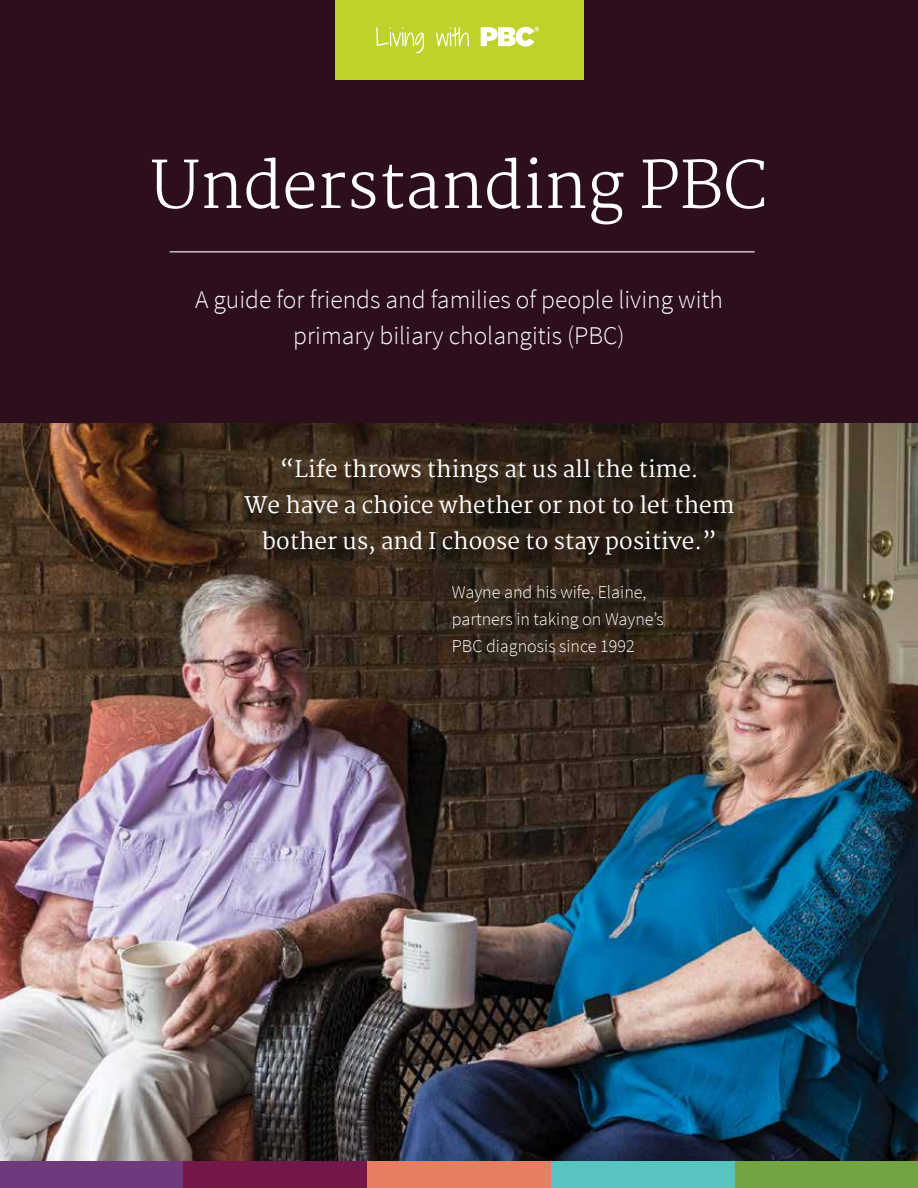
<style>
.page{position:relative;width:918px;height:1188px;background:#fff}
.page>*{position:absolute;margin:0;border:0;box-sizing:border-box;transform-origin:0 0}
.t1{font:300 63.75px "Martel";color:#fff}
.t2{font:300 25.5px/36px "Source Sans Pro";color:#fff;text-align:center}
.t3{font:22.5px/36px "Martel";color:#fff;text-align:center}
.t4{font:300 18px/27px "Source Sans Pro";color:#fff}
</style>
<div class="page">
<div style="left:0;top:1161px;width:184px;height:27px;background:#6f397e"></div>
<div style="left:184px;top:1161px;width:183px;height:27px;background:#731748"></div>
<div style="left:367px;top:1161px;width:184px;height:27px;background:#e87e61"></div>
<div style="left:734px;top:1161px;width:184px;height:27px;background:#72a441"></div>
<div style="left:551px;top:1161px;width:183px;height:27px;background:#57c4c0"></div>
<div style="left:0;top:0;width:918px;height:424px;background:#2c0e1d"></div>
<img style="left:0;top:424px;width:918px;height:737px">
<div style="left:248px;top:461px;width:504px;height:113px;background:#000;opacity:.75"></div>
<div style="left:335px;top:0;width:248px;height:80px;background:#bfd22b"></div>
<svg style="left:376px;top:27px;width:48px;height:26px"></svg>
<svg style="left:436px;top:27px;width:33px;height:20px"></svg>
<svg style="left:481px;top:27px;width:58px;height:20px"></svg>
<hr style="left:170px;top:251px;width:585px;height:1px;background:#fff">
<h1 class="t1" style="left:151px;top:149px;width:618px">Understanding PBC</h1>
<p class="t2" style="left:195px;top:282px;width:529px">A guide for friends and families of people living with primary biliary cholangitis (PBC)</p>
<p class="t3" style="left:244px;top:452px;width:492px">“Life throws things at us all the time.<br>We have a choice whether or not to let them bother us, and I choose to stay positive.”</p>
<p class="t4" style="left:452px;top:578px;width:213px">Wayne and his wife, Elaine, partners in taking on Wayne’s<br>PBC diagnosis since 1992</p>
</div>
